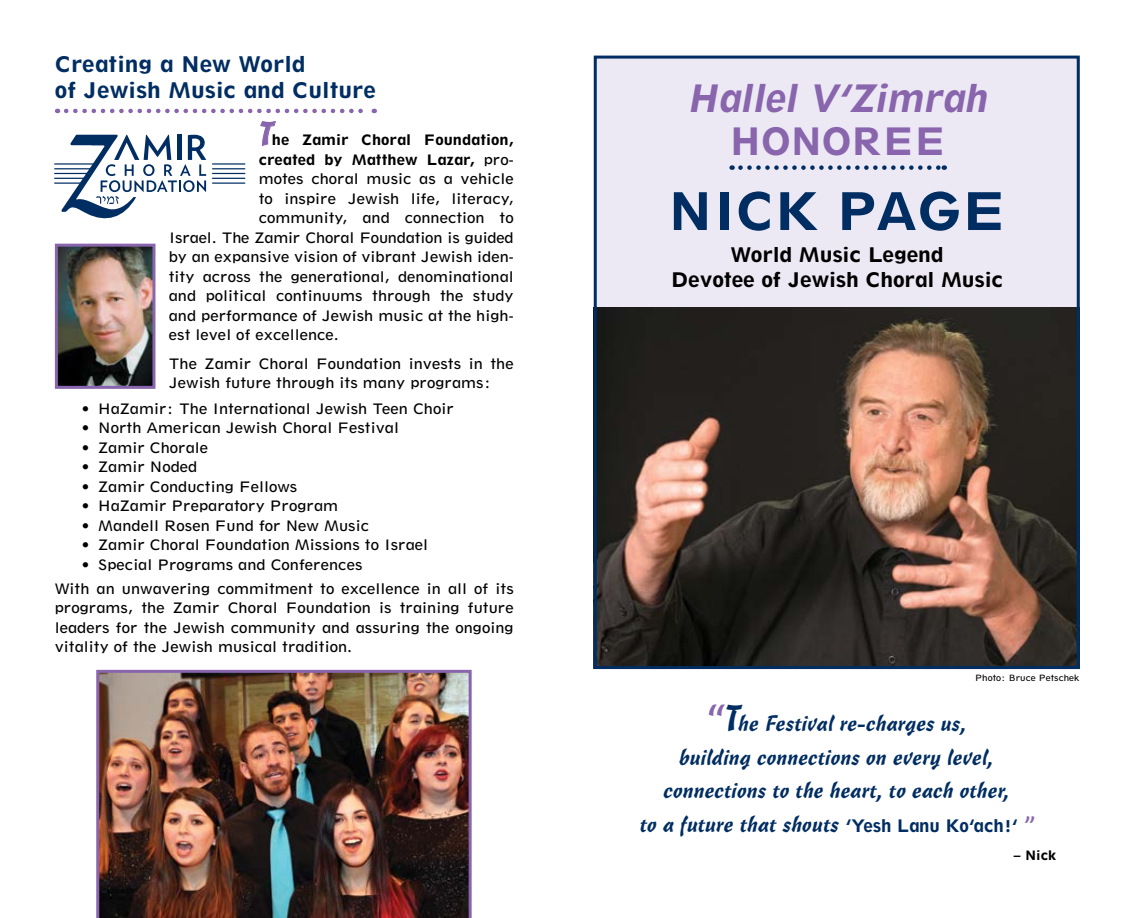
<style>
.page{position:relative;width:1134px;height:918px;background:#fff}
.page>*{position:absolute;margin:0;border:0;box-sizing:border-box;transform-origin:0 0}
.t1{font:54px "Spartan Heavy Classified";letter-spacing:-.01em;color:#002d62}
.t2{font:italic 39.45px "Spartan Heavy Classified";color:#8865ac;scale:.95 1}
.t3{font:39.45px "Spartan Heavy Classified";color:#8865ac}
.t4{font:22.5px/25.5px "Spartan Heavy Classified";color:#002d62}
.t5{font:21.75px/33.5px "Freehand 471 BT";color:#002d62;text-align:center}
.t6{font:21px/25.5px "Spartan Heavy Classified";letter-spacing:-.01em;color:#000;text-align:center}
.t7{font:15px/19.5px "Spartan Book Classified";color:#000}
.t8{font:15px/19.5px "Spartan Heavy Classified";color:#000}
.t9{font:13.5px "Spartan Heavy Classified";color:#000}
.t10{font:9px "Spartan Book Classified";color:#000}
.s1{font-family:"Freehand 471 BT";font-size:32.7px;color:#8865ac}
.s2{font-family:"Spartan Book Classified"}
.s3{font-size:36.45px;color:#8865ac}
.s4{font-size:36.45px}
.s5{font-family:"Spartan Heavy Classified";font-size:18px}
.s6{color:#8865ac}
</style>
<div class="page">
<div style="left:594px;top:56px;width:486px;height:573px;background:#ede9f4"></div>
<img style="left:96px;top:670px;width:376px;height:248px">
<img style="left:598px;top:307px;width:478px;height:358px">
<div style="left:594px;top:56px;width:486px;height:613px;border:3px solid #002d62"></div>
<svg style="left:740px;top:165px;width:205px;height:5px"></svg>
<svg style="left:66px;top:109px;width:309px;height:4px"></svg>
<svg style="left:260px;top:121px;width:16px;height:25px"></svg>
<hr style="left:212px;top:173px;width:33px;height:1px;background:#002d62">
<hr style="left:212px;top:168px;width:33px;height:1px;background:#002d62">
<hr style="left:212px;top:163px;width:33px;height:2px;background:#002d62">
<hr style="left:212px;top:183px;width:33px;height:1px;background:#002d62">
<hr style="left:212px;top:178px;width:33px;height:1px;background:#002d62">
<svg style="left:54px;top:135px;width:152px;height:83px"></svg>
<img style="left:54px;top:243px;width:102px;height:146px">
<h3 class="t4" style="left:55px;top:51px;width:323px">Creating a New World<br>of Jewish Music and Culture</h3>
<p class="t8" style="left:259px;top:130px;width:257px"><span class="s1">T</span>he Zamir Choral Foundation, created by Matthew Lazar, <span class="s2">pro-</span></p>
<p class="t7" style="left:259px;top:169px;width:257px">motes choral music as a vehicle</p>
<p class="t7" style="left:259px;top:189px;width:257px">to inspire Jewish life, literacy,</p>
<p class="t7" style="left:259px;top:208px;width:257px">community, and connection to</p>
<p class="t7" style="left:169px;top:228px;width:346px">Israel. The Zamir Choral Foundation is guided</p>
<p class="t7" style="left:169px;top:247px;width:347px">by an expansive vision of vibrant Jewish iden-</p>
<p class="t7" style="left:169px;top:267px;width:347px">tity across the generational, denominational</p>
<p class="t7" style="left:169px;top:286px;width:347px">and political continuums through the study</p>
<p class="t7" style="left:169px;top:306px;width:346px">and performance of Jewish music at the high-</p>
<p class="t7" style="left:169px;top:325px;width:172px">est level of excellence.</p>
<p class="t7" style="left:169px;top:354px;width:346px">The Zamir Choral Foundation invests in the<br>Jewish future through its many programs:</p>
<p class="t7" style="left:82px;top:399px;width:374px">• HaZamir: The International Jewish Teen Choir</p>
<p class="t7" style="left:82px;top:418px;width:319px">• North American Jewish Choral Festival</p>
<p class="t7" style="left:82px;top:438px;width:128px">• Zamir Chorale</p>
<p class="t7" style="left:82px;top:457px;width:117px">• Zamir Noded</p>
<p class="t7" style="left:82px;top:477px;width:217px">• Zamir Conducting Fellows</p>
<p class="t7" style="left:82px;top:496px;width:258px">• HaZamir Preparatory Program</p>
<p class="t7" style="left:82px;top:516px;width:289px">• Mandell Rosen Fund for New Music</p>
<p class="t7" style="left:82px;top:535px;width:348px">• Zamir Choral Foundation Missions to Israel</p>
<p class="t7" style="left:55px;top:552px;width:461px;line-height:24px;text-indent:27px">• Special Programs and Conferences<br>With an unwavering commitment to excellence in all of its</p>
<p class="t7" style="left:55px;top:598px;width:460px;text-align:justify">programs, the Zamir Choral Foundation is training future leaders for the Jewish community and assuring the ongoing vitality of the Jewish musical tradition.</p>
<h2 class="t2" style="left:686px;top:73px;width:326px">Hallel V’Zimrah</h2>
<h2 class="t3" style="left:730px;top:116px;width:63px">Honoree</h2>
<h1 class="t1" style="left:668px;top:177px;width:325px">Nick Page</h1>
<h3 class="t6" style="left:671px;top:241px;width:334px">World Music Legend<br>Devotee of Jewish Choral Music</h3>
<p class="t10" style="left:975px;top:672px;width:106px">Photo: Bruce Petschek</p>
<h3 class="t5" style="left:641px;top:707px;width:395px"><span class="s3">“</span><span class="s4">T</span>he Festival re-charges us,<br>building connections on every level, connections to the heart, to each other,<br>to a future that shouts <span class="s5">‘Yesh Lanu Ko’ach!’</span> <span class="s6">”</span></h3>
<p class="t9" style="left:1014px;top:847px;width:44px">– Nick</p>
</div>
